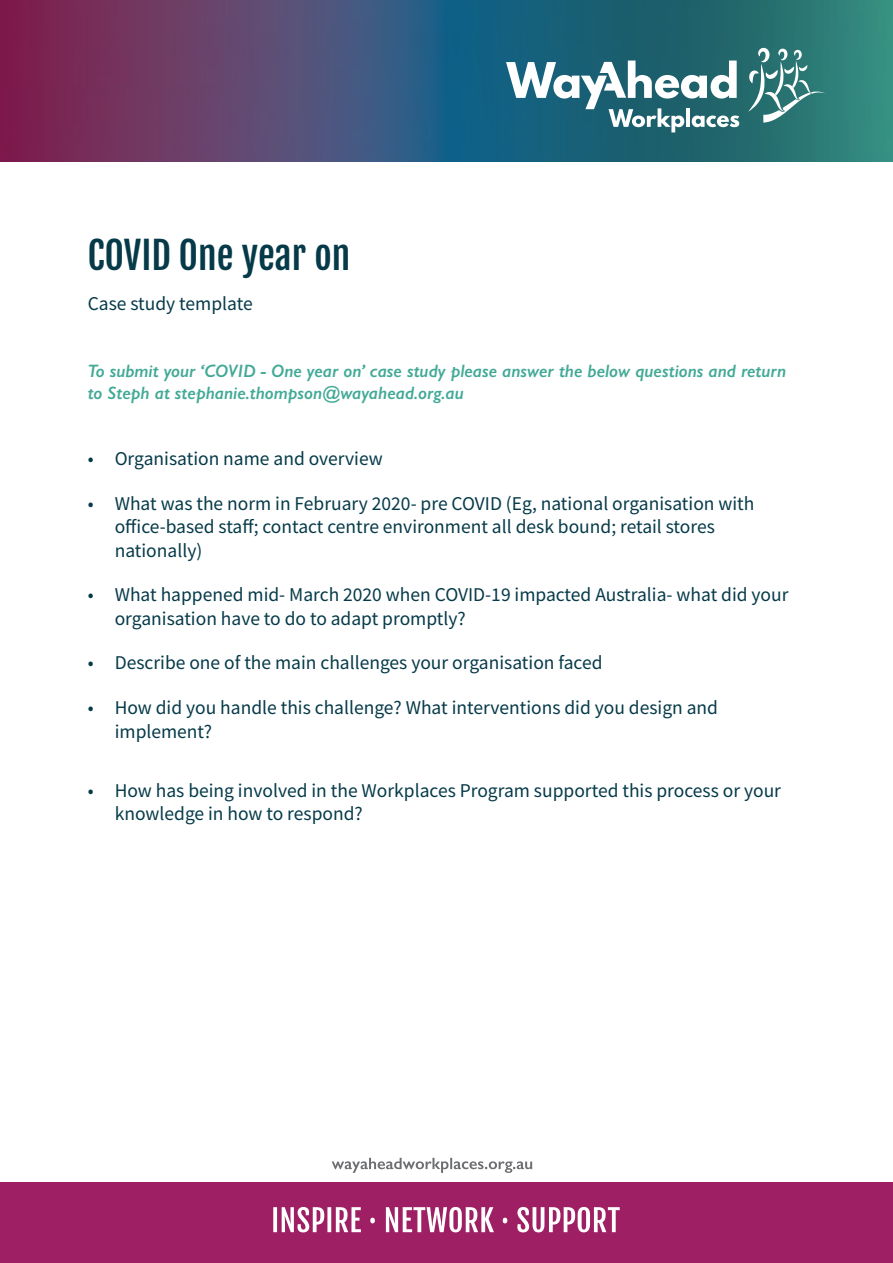
<style>
.page{position:relative;width:893px;height:1263px;background:#fff}
.page>*{position:absolute;margin:0;border:0;box-sizing:border-box;transform-origin:0 0}
.t1{font:37.5px "Fjalla One";color:#063a49}
.t2{font:19.5px/23.4px "Source Sans Pro";color:#063a49}
.t3{font:italic 600 18px/21.6px "Gill Sans";color:#41a996}
</style>
<div class="page">
<div style="left:0;top:1182px;width:893px;height:81px;background:#9e1f63"></div>
<svg style="left:0;top:0;width:893px;height:162px;background:#445371"></svg>
<svg style="left:273px;top:1207px;width:347px;height:25px"></svg>
<svg style="left:506px;top:61px;width:233px;height:71px"></svg>
<svg style="left:748px;top:48px;width:78px;height:75px;background:#4e8c8b"></svg>
<svg style="left:332px;top:1158px;width:200px;height:15px"></svg>
<h1 class="t1" style="left:88px;top:232px;width:264px">COVID One year on</h1>
<p class="t2" style="left:88px;top:292px;width:167px">Case study template</p>
<p class="t3" style="left:88px;top:360px;width:700px">To submit your ‘COVID - One year on’ case study please answer the below questions and return to Steph at stephanie.thompson@wayahead.org.au</p>
<p class="t2" style="left:88px;top:447px;width:297px">• Organisation name and overview</p>
<p class="t2" style="left:115px;top:492px;width:641px;text-indent:-27px">• What was the norm in February 2020- pre COVID (Eg, national organisation with office-based staff; contact centre environment all desk bound; retail stores nationally)</p>
<p class="t2" style="left:115px;top:583px;width:675px;text-indent:-27px">• What happened mid- March 2020 when COVID-19 impacted Australia- what did your organisation have to do to adapt promptly?</p>
<p class="t2" style="left:88px;top:651px;width:516px">• Describe one of the main challenges your organisation faced</p>
<p class="t2" style="left:115px;top:696px;width:605px;text-indent:-27px">• How did you handle this challenge? What interventions did you design and implement?</p>
<p class="t2" style="left:115px;top:778px;width:668px;text-indent:-27px">• How has being involved in the Workplaces Program supported this process or your knowledge in how to respond?</p>
</div>
